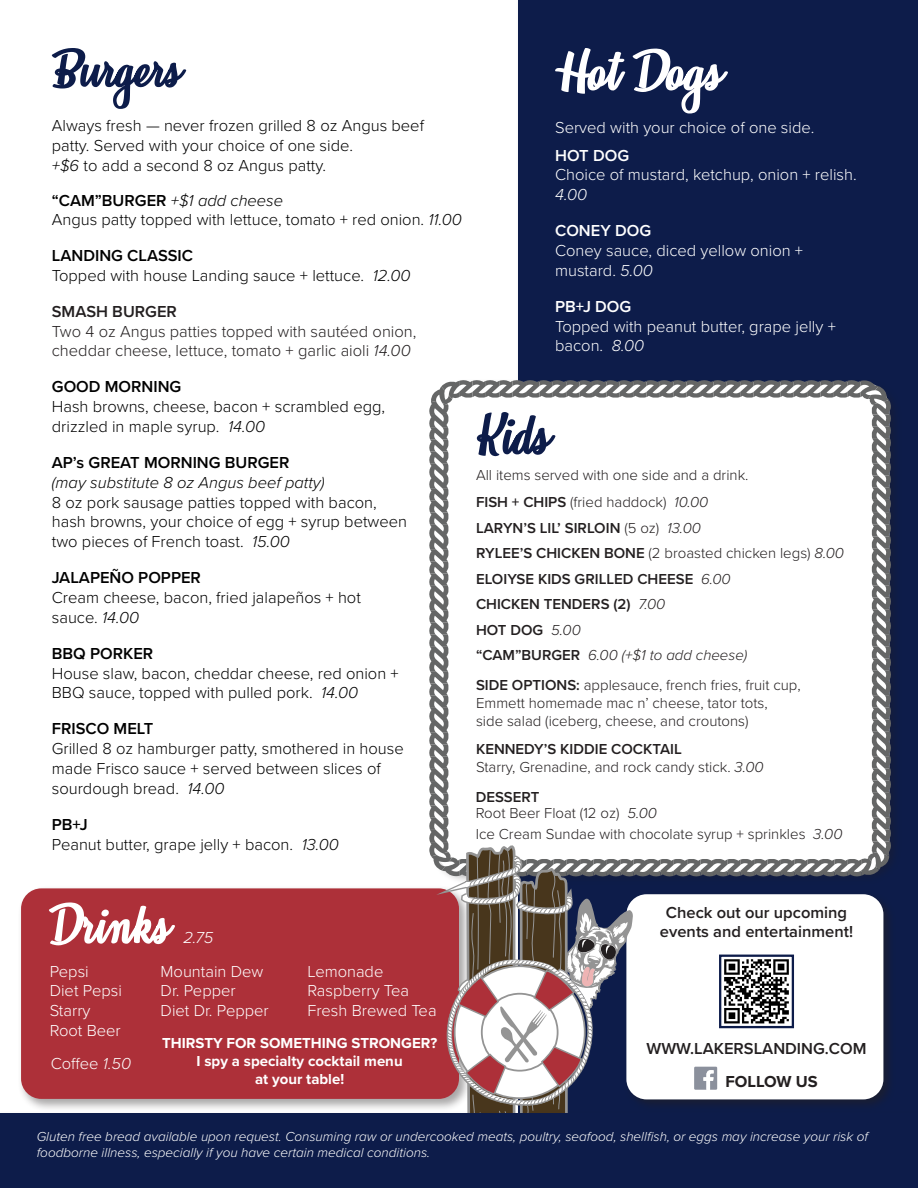
<style>
.page{position:relative;width:918px;height:1188px;background:#fff}
.page>*{position:absolute;margin:0;border:0;box-sizing:border-box;transform-origin:0 0}
.t1{font:300 16.5px/19.8px "Proxima Nova";color:#000}
.t2{font:300 16.5px/19.8px "Proxima Nova";color:#fff}
.t3{font:300 16.5px/19.8px "Proxima Nova";color:#231f20}
.t4{font:600 16.5px/19.8px "Proxima Nova";color:#231f20;text-align:center}
.t5{font:600 16.5px "Proxima Nova";color:#000}
.t6{font:italic 300 16.5px "Proxima Nova";color:#000}
.t7{font:600 16.5px "Proxima Nova";color:#fff}
.t8{font:700 16.5px "Proxima Nova";color:#231f20}
.t9{font:italic 300 16.5px "Proxima Nova";color:#fff}
.t10{font:300 15px/18px "Proxima Nova";color:#231f20}
.t11{font:600 15px "Proxima Nova";color:#231f20}
.t12{font:700 15px/18px "Proxima Nova";color:#fff;text-align:center}
.t13{font:italic 300 15px "Proxima Nova";color:#231f20}
.t14{font:italic 300 13.5px/16.2px "Proxima Nova";color:#fff}
.s1{font-style:italic}
.s2{font-weight:600;font-style:normal}
.s3{font-weight:600}
.s4{font-weight:300}
.s5{font-weight:300;font-style:italic}
</style>
<div class="page">
<div style="left:519px;top:0;width:399px;height:1188px;background:#0d1c4a"></div>
<div style="left:431px;top:378px;width:472px;height:507px;background:#0e1c47"></div>
<div style="left:18px;top:885px;width:454px;height:227px;background:#231f20;opacity:.4"></div>
<div style="left:21px;top:888px;width:438px;height:211px;background:#ad3039;border-radius:20px"></div>
<svg style="left:49px;top:902px;width:126px;height:43px"></svg>
<div style="left:0;top:1113px;width:918px;height:75px;background:#0d1c4a"></div>
<svg style="left:429px;top:380px;width:462px;height:733px;background:#dad8da"></svg>
<img style="left:722px;top:958px;width:69px;height:67px">
<div style="left:719px;top:955px;width:75px;height:73px;border:2px solid #0d1c4a"></div>
<svg style="left:52px;top:48px;width:134px;height:61px"></svg>
<svg style="left:555px;top:48px;width:173px;height:66px"></svg>
<p class="t1" style="left:52px;top:115px;width:374px">Always fresh — never frozen grilled 8 oz Angus beef patty. Served with your choice of one side.<br><span class="s1">+$6</span> to add a second 8 oz Angus patty.</p>
<p class="t6" style="left:52px;top:188px;width:233px"><span class="s2">“CAM”BURGER</span> +$1 add cheese</p>
<p class="t1" style="left:52px;top:209px;width:411px">Angus patty topped with lettuce, tomato + red onion. <span class="s1">11.00</span></p>
<p class="t5" style="left:52px;top:244px;width:143px">LANDING CLASSIC</p>
<p class="t1" style="left:52px;top:265px;width:360px">Topped with house Landing sauce + lettuce. <span class="s1">12.00</span></p>
<p class="t4" style="left:52px;top:301px;width:127px">SMASH BURGER</p>
<p class="t3" style="left:52px;top:320px;width:366px">Two 4 oz Angus patties topped with sautéed onion, cheddar cheese, lettuce, tomato + garlic aioli <span class="s1">14.00</span></p>
<p class="t5" style="left:52px;top:375px;width:131px">GOOD MORNING</p>
<p class="t1" style="left:52px;top:396px;width:335px">Hash browns, cheese, bacon + scrambled egg, drizzled in maple syrup. <span class="s1">14.00</span></p>
<p class="t1" style="left:52px;top:452px;width:357px"><span class="s3">AP’s GREAT MORNING BURGER<br></span><span class="s1">(may substitute 8 oz Angus beef patty)<br></span>8 oz pork sausage patties topped with bacon, hash browns, your choice of egg + syrup between two pieces of French toast. <span class="s1">15.00</span></p>
<p class="t5" style="left:52px;top:565px;width:151px">JALAPEÑO POPPER</p>
<p class="t1" style="left:52px;top:587px;width:311px">Cream cheese, bacon, fried jalapeños + hot sauce. <span class="s1">14.00</span></p>
<p class="t5" style="left:52px;top:641px;width:103px">BBQ PORKER</p>
<p class="t1" style="left:52px;top:662px;width:348px">House slaw, bacon, cheddar cheese, red onion +<br>BBQ sauce, topped with pulled pork. <span class="s1">14.00</span></p>
<p class="t5" style="left:52px;top:717px;width:103px">FRISCO MELT</p>
<p class="t1" style="left:52px;top:738px;width:353px">Grilled 8 oz hamburger patty, smothered in house made Frisco sauce + served between slices of sourdough bread. <span class="s1">14.00</span></p>
<p class="t5" style="left:52px;top:812px;width:37px">PB+J</p>
<p class="t1" style="left:52px;top:833px;width:289px">Peanut butter, grape jelly + bacon. <span class="s1">13.00</span></p>
<p class="t2" style="left:555px;top:116px;width:261px">Served with your choice of one side.</p>
<p class="t7" style="left:555px;top:143px;width:76px">HOT DOG</p>
<p class="t2" style="left:555px;top:164px;width:303px">Choice of mustard, ketchup, onion + relish.<br><span class="s1">4.00</span></p>
<p class="t7" style="left:555px;top:218px;width:98px">CONEY DOG</p>
<p class="t2" style="left:555px;top:240px;width:250px">Coney sauce, diced yellow onion + mustard. <span class="s1">5.00</span></p>
<p class="t7" style="left:555px;top:294px;width:78px">PB+J DOG</p>
<p class="t2" style="left:555px;top:315px;width:282px">Topped with peanut butter, grape jelly + bacon. <span class="s1">8.00</span></p>
<p class="t10" style="left:476px;top:465px;width:274px">All items served with one side and a drink.</p>
<p class="t10" style="left:476px;top:492px;width:234px"><span class="s3">FISH + CHIPS</span> (fried haddock) <span class="s1">10.00</span></p>
<p class="t11" style="left:476px;top:516px;width:226px">LARYN’S LIL’ SIRLOIN <span class="s4">(5 oz)</span> <span class="s5">13.00</span></p>
<p class="t10" style="left:476px;top:543px;width:370px"><span class="s3">RYLEE’S CHICKEN BONE</span> (2 broasted chicken legs) <span class="s1">8.00</span></p>
<p class="t11" style="left:476px;top:567px;width:256px">ELOIYSE KIDS GRILLED CHEESE <span class="s5">6.00</span></p>
<p class="t11" style="left:476px;top:593px;width:191px">CHICKEN TENDERS (2) <span class="s5">7.00</span></p>
<p class="t11" style="left:476px;top:618px;width:106px">HOT DOG <span class="s5">5.00</span></p>
<p class="t13" style="left:476px;top:644px;width:273px"><span class="s2">“CAM”BURGER</span> 6.00 (+$1 to add cheese)</p>
<p class="t10" style="left:476px;top:675px;width:326px"><span class="s3">SIDE OPTIONS:</span> applesauce, french fries, fruit cup,</p>
<p class="t10" style="left:476px;top:693px;width:293px">Emmett homemade mac n’ cheese, tator tots, side salad (iceberg, cheese, and croutons)</p>
<p class="t11" style="left:476px;top:738px;width:207px">KENNEDY’S KIDDIE COCKTAIL</p>
<p class="t10" style="left:476px;top:757px;width:289px">Starry, Grenadine, and rock candy stick. <span class="s1">3.00</span></p>
<p class="t11" style="left:476px;top:786px;width:65px">DESSERT</p>
<p class="t10" style="left:476px;top:803px;width:183px">Root Beer Float (12 oz) <span class="s1">5.00</span></p>
<p class="t10" style="left:476px;top:824px;width:368px">Ice Cream Sundae with chocolate syrup + sprinkles <span class="s1">3.00</span></p>
<p class="t2" style="left:50px;top:960px;width:41px">Pepsi</p>
<p class="t2" style="left:50px;top:980px;width:74px">Diet Pepsi</p>
<p class="t2" style="left:50px;top:1000px;width:42px">Starry</p>
<p class="t2" style="left:50px;top:1020px;width:73px">Root Beer</p>
<p class="t2" style="left:51px;top:1053px;width:82px">Coffee <span class="s1">1.50</span></p>
<p class="t9" style="left:183px;top:925px;width:32px">2.75</p>
<p class="t2" style="left:161px;top:960px;width:110px">Mountain Dew<br>Dr. Pepper<br>Diet Dr. Pepper</p>
<p class="t2" style="left:307px;top:960px;width:131px">Lemonade<br>Raspberry Tea<br>Fresh Brewed Tea</p>
<p class="t12" style="left:162px;top:1034px;width:277px">THIRSTY FOR SOMETHING STRONGER?</p>
<p class="t12" style="left:197px;top:1052px;width:208px">I spy a specialty cocktail menu at your table!</p>
<p class="t4" style="left:660px;top:902px;width:195px">Check out our upcoming events and entertainment!</p>
<p class="t4" style="left:646px;top:1038px;width:222px">WWW.LAKERSLANDING.COM</p>
<p class="t8" style="left:725px;top:1069px;width:94px">FOLLOW US</p>
<p class="t14" style="left:37px;top:1128px;width:833px">Gluten free bread available upon request. Consuming raw or undercooked meats, poultry, seafood, shellfish, or eggs may increase your risk of foodborne illness, especially if you have certain medical conditions.</p>
</div>
